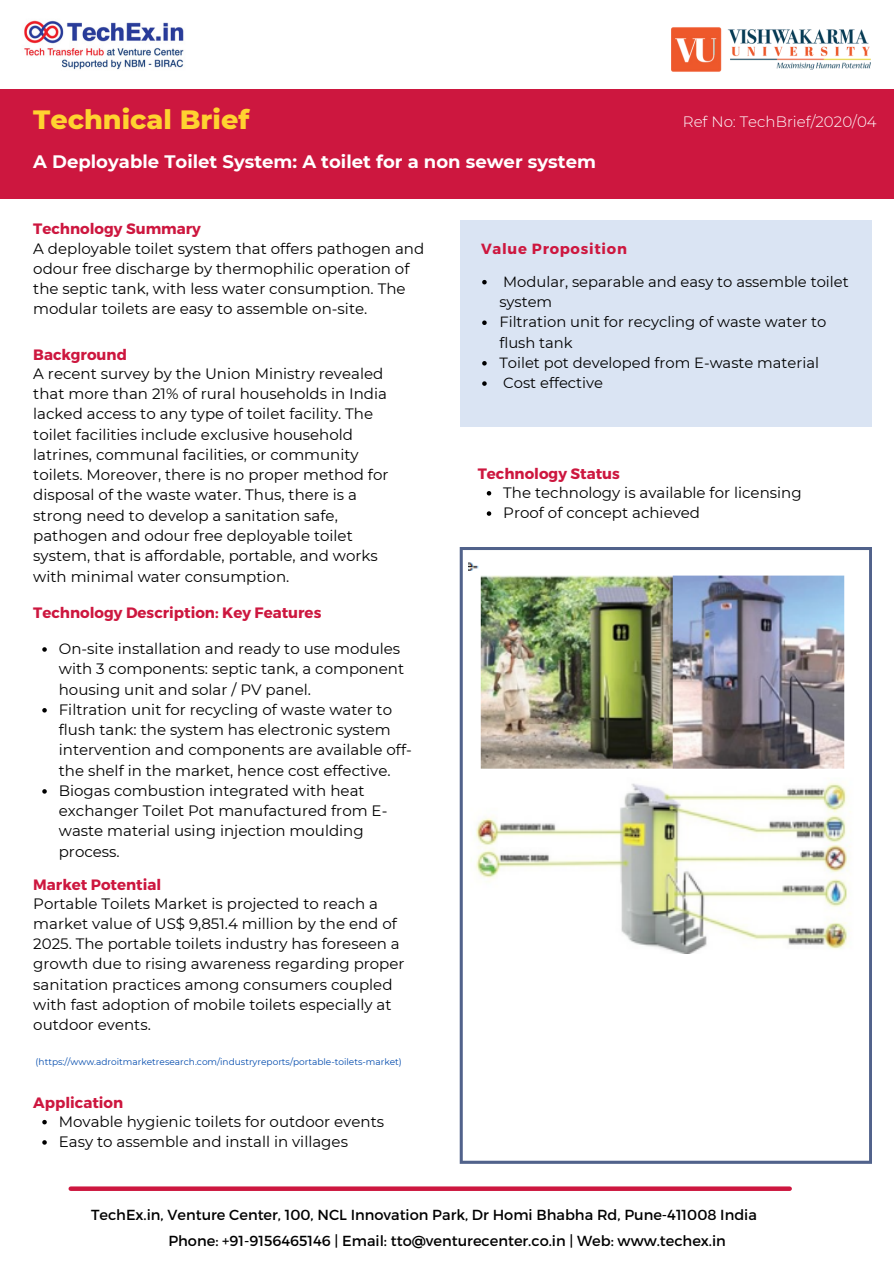
<style>
.page{position:relative;width:894px;height:1264px;background:#fff}
.page>*{position:absolute;margin:0;border:0;box-sizing:border-box;transform-origin:0 0}
.t1{font:800 27px "Montserrat";color:#ffd330}
.t2{font:700 18px "Montserrat";color:#fff}
.t3{font:15px/20.2px "Montserrat";color:#000}
.t4{font:700 15px "Montserrat";color:#cd173f}
.t5{font:300 15px "Montserrat";color:#fff}
.t6{font:14.7px/20.2px "Montserrat";color:#000}
.t7{font:700 14.7px "Montserrat";letter-spacing:.05em;color:#cd173f}
.t8{font:14.55px/25.5px "Montserrat";color:#000}
.t9{font:9px "Montserrat";color:#004aad}
</style>
<div class="page">
<div style="left:0;top:89px;width:893px;height:110px;background:#cd173f"></div>
<img style="left:24px;top:20px;width:160px;height:50px">
<div style="left:459px;top:220px;width:412px;height:206px;background:#dae4f3"></div>
<svg style="left:71px;top:1186px;width:718px;height:4px;background:#d23154"></svg>
<svg style="left:459px;top:547px;width:412px;height:616px"></svg>
<img style="left:671px;top:27px;width:200px;height:45px">
<img style="left:468px;top:560px;width:395px;height:222px">
<img style="left:470px;top:774px;width:391px;height:179px">
<svg style="left:42px;top:647px;width:5px;height:4px"></svg>
<svg style="left:42px;top:708px;width:5px;height:4px"></svg>
<svg style="left:42px;top:789px;width:5px;height:4px"></svg>
<svg style="left:482px;top:280px;width:4px;height:4px"></svg>
<svg style="left:482px;top:320px;width:4px;height:5px"></svg>
<svg style="left:482px;top:361px;width:4px;height:4px"></svg>
<svg style="left:482px;top:381px;width:4px;height:5px"></svg>
<svg style="left:42px;top:1119px;width:5px;height:5px"></svg>
<svg style="left:42px;top:1140px;width:5px;height:4px"></svg>
<svg style="left:486px;top:491px;width:5px;height:4px"></svg>
<svg style="left:486px;top:511px;width:5px;height:5px"></svg>
<h1 class="t1" style="left:33px;top:103px;width:217px">Technical Brief</h1>
<p class="t2" style="left:33px;top:151px;width:564px">A Deployable Toilet System: A toilet for a non sewer system</p>
<p class="t5" style="left:682px;top:112px;width:195px">Ref No: TechBrief/2020/04</p>
<p class="t4" style="left:33px;top:219px;width:169px">Technology Summary</p>
<p class="t3" style="left:33px;top:238px;width:392px">A deployable toilet system that offers pathogen and odour free discharge by thermophilic operation of the septic tank, with less water consumption. The modular toilets are easy to assemble on-site.</p>
<p class="t4" style="left:33px;top:344px;width:95px">Background</p>
<p class="t3" style="left:33px;top:363px;width:356px">A recent survey by the Union Ministry revealed that more than 21% of rural households in India lacked access to any type of toilet facility. The toilet facilities include exclusive household latrines, communal facilities, or community toilets. Moreover, there is no proper method for disposal of the waste water. Thus, there is a strong need to develop a sanitation safe, pathogen and odour free deployable toilet system, that is affordable, portable, and works with minimal water consumption.</p>
<p class="t4" style="left:33px;top:602px;width:289px">Technology Description: Key Features</p>
<p class="t3" style="left:59px;top:638px;width:354px">On-site installation and ready to use modules with 3 components: septic tank, a component housing unit and solar / PV panel.<br>Filtration unit for recycling of waste water to flush tank: the system has electronic system intervention and components are available off&shy;the shelf in the market, hence cost effective.<br>Biogas combustion integrated with heat exchanger Toilet Pot manufactured from E&shy;waste material using injection moulding process.</p>
<p class="t4" style="left:33px;top:874px;width:129px">Market Potential</p>
<p class="t3" style="left:33px;top:893px;width:372px">Portable Toilets Market is projected to reach a market value of US$ 9,851.4 million by the end of 2025. The portable toilets industry has foreseen a growth due to rising awareness regarding proper sanitation practices among consumers coupled with fast adoption of mobile toilets especially at outdoor events.</p>
<p class="t9" style="left:36px;top:1056px;width:367px">(https://www.adroitmarketresearch.com/industryreports/portable-toilets-market)</p>
<p class="t4" style="left:33px;top:1092px;width:91px">Application</p>
<p class="t3" style="left:59px;top:1111px;width:327px">Movable hygienic toilets for outdoor events<br>Easy to assemble and install in villages</p>
<p class="t7" style="left:481px;top:239px;width:147px">Value Proposition</p>
<p class="t6" style="left:499px;top:271px;width:351px">Modular, separable and easy to assemble toilet system<br>Filtration unit for recycling of waste water to flush tank<br>Toilet pot developed from E-waste material<br>Cost effective</p>
<p class="t4" style="left:477px;top:463px;width:144px">Technology Status</p>
<p class="t3" style="left:503px;top:482px;width:300px">The technology is available for licensing<br>Proof of concept achieved</p>
<p class="t8" style="left:168px;top:1201px;width:590px;text-indent:-77px">TechEx.in, Venture Center, 100, NCL Innovation Park, Dr Homi Bhabha Rd, Pune-411008 India<br>Phone: +91-9156465146 | Email: tto@venturecenter.co.in | Web: www.techex.in</p>
</div>
